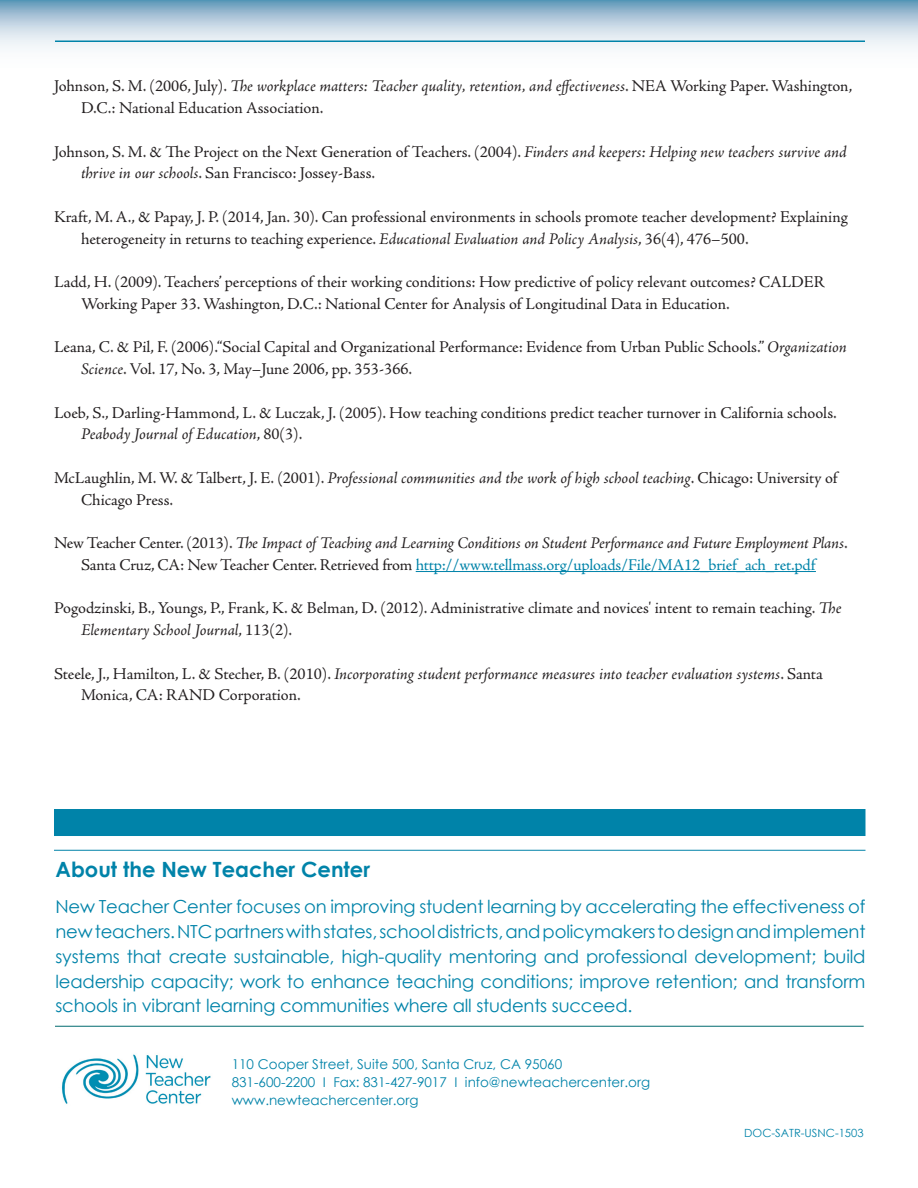
<style>
.page{position:relative;width:918px;height:1188px;background:#fff}
.page>*{position:absolute;margin:0;border:0;box-sizing:border-box;transform-origin:0 0}
.t1{font:700 21px "Century Gothic";color:#0083a9}
.t2{font:18px/24.8px "Century Gothic";letter-spacing:-.01em;color:#0083a9;text-align:justify}
.body_text{font:16.5px/21.8px "Adobe Jenson Pro";letter-spacing:-.005em;color:#231f20}
.body_text-2{font:italic 16.5px/21.8px "Adobe Jenson Pro";letter-spacing:-.015em;color:#231f20;text-align:center}
.t3{font:13.5px "Century Gothic";color:#0083a9}
.t4{font:11.25px "Century Gothic";color:#0083a9}
.s1{font-style:italic}
.s2{font-style:normal}
.s3{font-style:normal;color:#0083a9}
</style>
<div class="page">
<svg style="left:0;top:0;width:918px;height:48px;background:#b7cede"></svg>
<hr style="left:55px;top:41px;width:810px;height:1px;background:#0083a9">
<div style="left:54px;top:809px;width:811px;height:27px;background:#0083a9"></div>
<hr style="left:54px;top:850px;width:811px;height:1px;background:#0083a9">
<hr style="left:55px;top:1026px;width:809px;height:1px;background:#016b6f">
<img style="left:55px;top:1053px;width:159px;height:51px">
<hr style="left:416px;top:571px;width:400px;height:1px;background:#0083a9">
<p class="body_text" style="left:81px;top:76px;width:773px;text-indent:-27px">Johnson, S. M. (2006, July). <span class="s1">The workplace matters: Teacher quality, retention, and effectiveness</span>. NEA Working Paper. Washington,<br>D.C.: National Education Association.</p>
<p class="body_text" style="left:81px;top:141px;width:767px;text-indent:-27px">Johnson, S. M. &amp; The Project on the Next Generation of Teachers. (2004). <span class="s1">Finders and keepers: Helping new teachers survive and thrive in our schools</span>. San Francisco: Jossey-Bass.</p>
<p class="body_text" style="left:81px;top:206px;width:768px;text-indent:-27px">Kraft, M. A., &amp; Papay, J. P. (2014, Jan. 30). Can professional environments in schools promote teacher development? Explaining heterogeneity in returns to teaching experience. <span class="s1">Educational Evaluation and Policy Analysis</span>, 36(4), 476–500.</p>
<p class="body_text" style="left:81px;top:271px;width:745px;text-indent:-27px">Ladd, H. (2009). Teachers’ perceptions of their working conditions: How predictive of policy relevant outcomes? CALDER<br>Working Paper 33. Washington, D.C.: National Center for Analysis of Longitudinal Data in Education.</p>
<p class="body_text" style="left:81px;top:337px;width:767px;text-indent:-27px">Leana, C. &amp; Pil, F. (2006).“Social Capital and Organizational Performance: Evidence from Urban Public Schools.” <span class="s1">Organization<br>Science</span>. Vol. 17, No. 3, May–June 2006, pp. 353-366.</p>
<p class="body_text" style="left:81px;top:402px;width:757px;text-indent:-27px">Loeb, S., Darling-Hammond, L. &amp; Luczak, J. (2005). How teaching conditions predict teacher turnover in California schools.<br><span class="s1">Peabody Journal of Education</span>, 80(3).</p>
<p class="body_text" style="left:81px;top:467px;width:758px;text-indent:-27px">McLaughlin, M. W. &amp; Talbert, J. E. (2001). <span class="s1">Professional communities and the work of high school teaching</span>. Chicago: University of<br>Chicago Press.</p>
<p class="body_text-2" style="left:54px;top:533px;width:795px"><span class="s2">New Teacher Center. (2013).</span> The Impact of Teaching and Learning Conditions on Student Performance and Future Employment Plans<span class="s2">.<br>Santa Cruz, CA: New Teacher Center. Retrieved from</span> <span class="s3">http://www.tellmass.org/uploads/File/MA12_brief_ach_ret.pdf</span></p>
<p class="body_text" style="left:81px;top:598px;width:762px;text-indent:-27px">Pogodzinski, B., Youngs, P., Frank, K. &amp; Belman, D. (2012). Administrative climate and novices' intent to remain teaching. <span class="s1">The<br>Elementary School Journal</span>, 113(2).</p>
<p class="body_text" style="left:81px;top:663px;width:743px;text-indent:-27px">Steele, J., Hamilton, L. &amp; Stecher, B. (2010). <span class="s1">Incorporating student performance measures into teacher evaluation systems</span>. Santa<br>Monica, CA: RAND Corporation.</p>
<p class="t1" style="left:55px;top:853px;width:316px">About the New Teacher Center</p>
<p class="t2" style="left:55px;top:894px;width:812px">New Teacher Center focuses on improving student learning by accelerating the effectiveness of new teachers. NTC partners with states, school districts, and policymakers to design and implement systems that create sustainable, high-quality mentoring and professional development; build leadership capacity; work to enhance teaching conditions; improve retention; and transform schools in vibrant learning communities where all students succeed.</p>
<p class="t3" style="left:232px;top:1054px;width:332px">110 Cooper Street, Suite 500, Santa Cruz, CA 95060</p>
<p class="t3" style="left:232px;top:1072px;width:420px">831-600-2200 I Fax: 831-427-9017 I info@newteachercenter.org</p>
<p class="t3" style="left:232px;top:1090px;width:188px">www.newteachercenter.org</p>
<p class="t4" style="left:744px;top:1125px;width:121px">DOC-SATR-USNC-1503</p>
</div>
